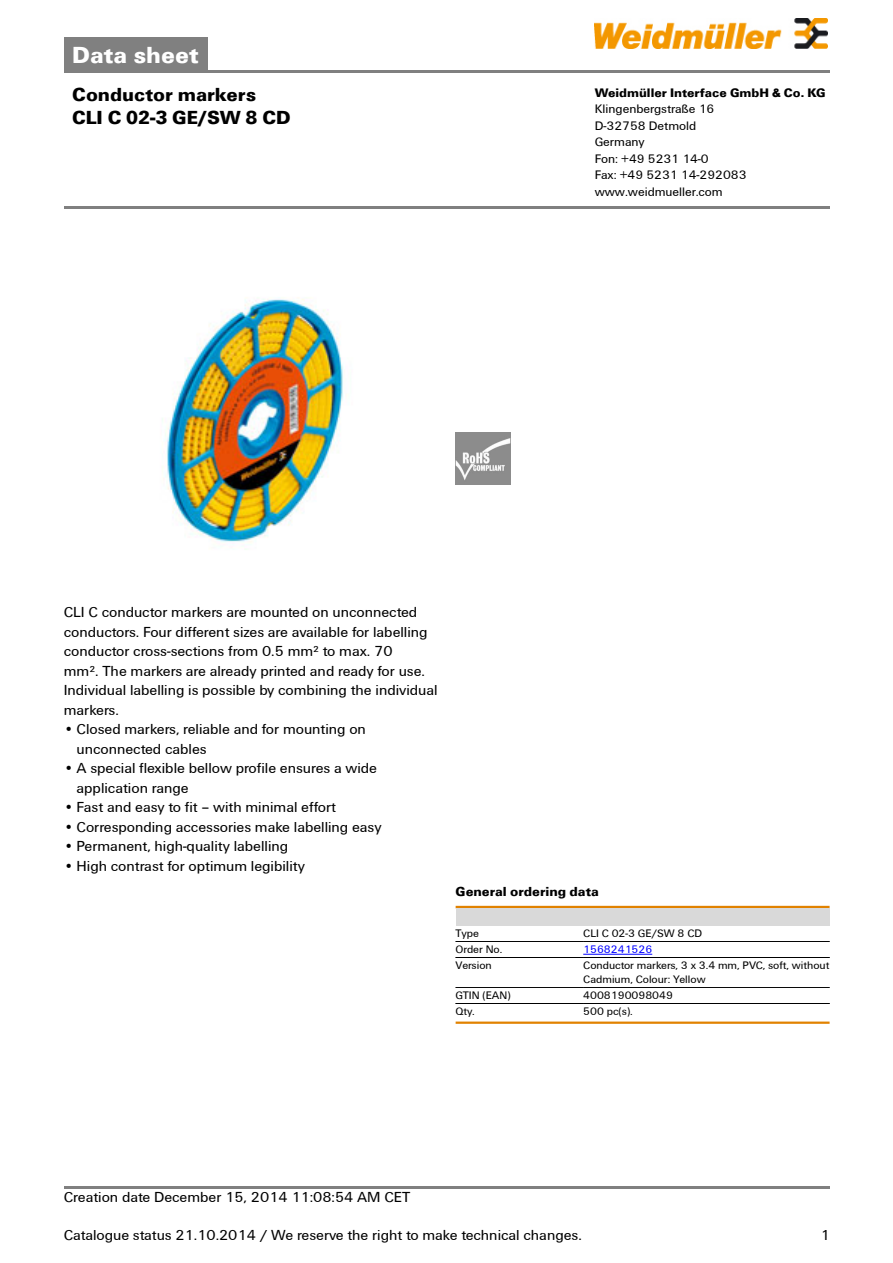
<style>
.page{position:relative;width:893px;height:1263px;background:#fff}
.page>*{position:absolute;margin:0;border:0;box-sizing:border-box;transform-origin:0 0}
.t1{font:700 24px "Weidmueller";color:#fff}
.t2{font:700 19.5px/22.5px "Weidmueller";color:#000}
.t3{font:15px/19.5px "Weidmueller";color:#000}
.t4{font:700 13.5px "Weidmueller";color:#000}
.t5{font:12.75px/16.5px "Weidmueller";color:#000}
.t6{font:700 12.75px "Weidmueller";color:#000}
.t7{font:11.25px/13.6px "Weidmueller";color:#000}
.t8{font:11.25px "Weidmueller";color:#00f}
</style>
<div class="page">
<div style="left:64px;top:38px;width:143px;height:32px;background:#808080"></div>
<hr style="left:64px;top:70px;width:765px;height:2px;background:#808080">
<img style="left:594px;top:18px;width:233px;height:30px">
<hr style="left:64px;top:1186px;width:765px;height:3px;background:#808080">
<img style="left:162px;top:297px;width:182px;height:253px">
<img style="left:455px;top:433px;width:56px;height:52px">
<hr style="left:455px;top:906px;width:374px;height:2px;background:#e18200">
<div style="left:455px;top:908px;width:374px;height:17px;background:#d9d9d9"></div>
<hr style="left:455px;top:941px;width:128px;height:1px;background:#000">
<hr style="left:455px;top:957px;width:128px;height:1px;background:#000">
<hr style="left:583px;top:941px;width:246px;height:1px;background:#000">
<hr style="left:583px;top:957px;width:246px;height:1px;background:#000">
<hr style="left:583px;top:954px;width:69px;height:1px;background:#00f">
<hr style="left:455px;top:958px;width:128px;height:1px;background:#000">
<hr style="left:583px;top:958px;width:246px;height:1px;background:#000">
<hr style="left:455px;top:987px;width:128px;height:1px;background:#000">
<hr style="left:583px;top:987px;width:246px;height:1px;background:#000">
<hr style="left:455px;top:1003px;width:128px;height:1px;background:#000">
<hr style="left:583px;top:1003px;width:246px;height:1px;background:#000">
<hr style="left:455px;top:1022px;width:374px;height:2px;background:#e18200">
<hr style="left:64px;top:206px;width:765px;height:3px;background:#808080">
<h1 class="t1" style="left:72px;top:40px;width:128px">Data sheet</h1>
<h2 class="t2" style="left:72px;top:83px;width:220px">Conductor markers<br>CLI C 02-3 GE/SW 8 CD</h2>
<p class="t6" style="left:594px;top:85px;width:232px">Weidmüller Interface GmbH &amp; Co. KG</p>
<p class="t5" style="left:594px;top:101px;width:153px">Klingenbergstraße 16<br>D-32758 Detmold<br>Germany<br>Fon: +49 5231 14-0<br>Fax: +49 5231 14-292083 www.weidmueller.com</p>
<p class="t3" style="left:64px;top:602px;width:375px">CLI C conductor markers are mounted on unconnected conductors. Four different sizes are available for labelling conductor cross-sections from 0.5 mm² to max. 70<br>mm². The markers are already printed and ready for use.<br>Individual labelling is possible by combining the individual markers.</p>
<p class="t3" style="left:77px;top:719px;width:291px;text-indent:-13px">• Closed markers, reliable and for mounting on unconnected cables</p>
<p class="t3" style="left:77px;top:758px;width:302px;text-indent:-13px">• A special flexible bellow profile ensures a wide application range</p>
<p class="t3" style="left:64px;top:797px;width:273px">• Fast and easy to fit – with minimal effort</p>
<p class="t3" style="left:64px;top:817px;width:319px">• Corresponding accessories make labelling easy</p>
<p class="t3" style="left:64px;top:836px;width:226px">• Permanent, high-quality labelling</p>
<p class="t3" style="left:64px;top:856px;width:243px">• High contrast for optimum legibility</p>
<p class="t4" style="left:455px;top:884px;width:145px">General ordering data</p>
<p class="t7" style="left:455px;top:926px;width:25px">Type</p>
<p class="t7" style="left:583px;top:926px;width:120px">CLI C 02-3 GE/SW 8 CD</p>
<p class="t7" style="left:455px;top:943px;width:48px">Order No.</p>
<p class="t8" style="left:583px;top:943px;width:70px">1568241526</p>
<p class="t7" style="left:455px;top:959px;width:38px">Version</p>
<p class="t7" style="left:583px;top:959px;width:247px">Conductor markers, 3 x 3.4 mm, PVC, soft, without<br>Cadmium, Colour: Yellow</p>
<p class="t7" style="left:455px;top:989px;width:56px">GTIN (EAN)</p>
<p class="t7" style="left:583px;top:989px;width:91px">4008190098049</p>
<p class="t7" style="left:455px;top:1005px;width:21px">Qty.</p>
<p class="t7" style="left:583px;top:1005px;width:51px">500 pc(s).</p>
<p class="t3" style="left:64px;top:1187px;width:348px">Creation date December 15, 2014 11:08:54 AM CET</p>
<p class="t3" style="left:64px;top:1226px;width:519px">Catalogue status 21.10.2014 / We reserve the right to make technical changes.</p>
<p class="t3" style="left:820px;top:1226px;width:11px">1</p>
</div>
